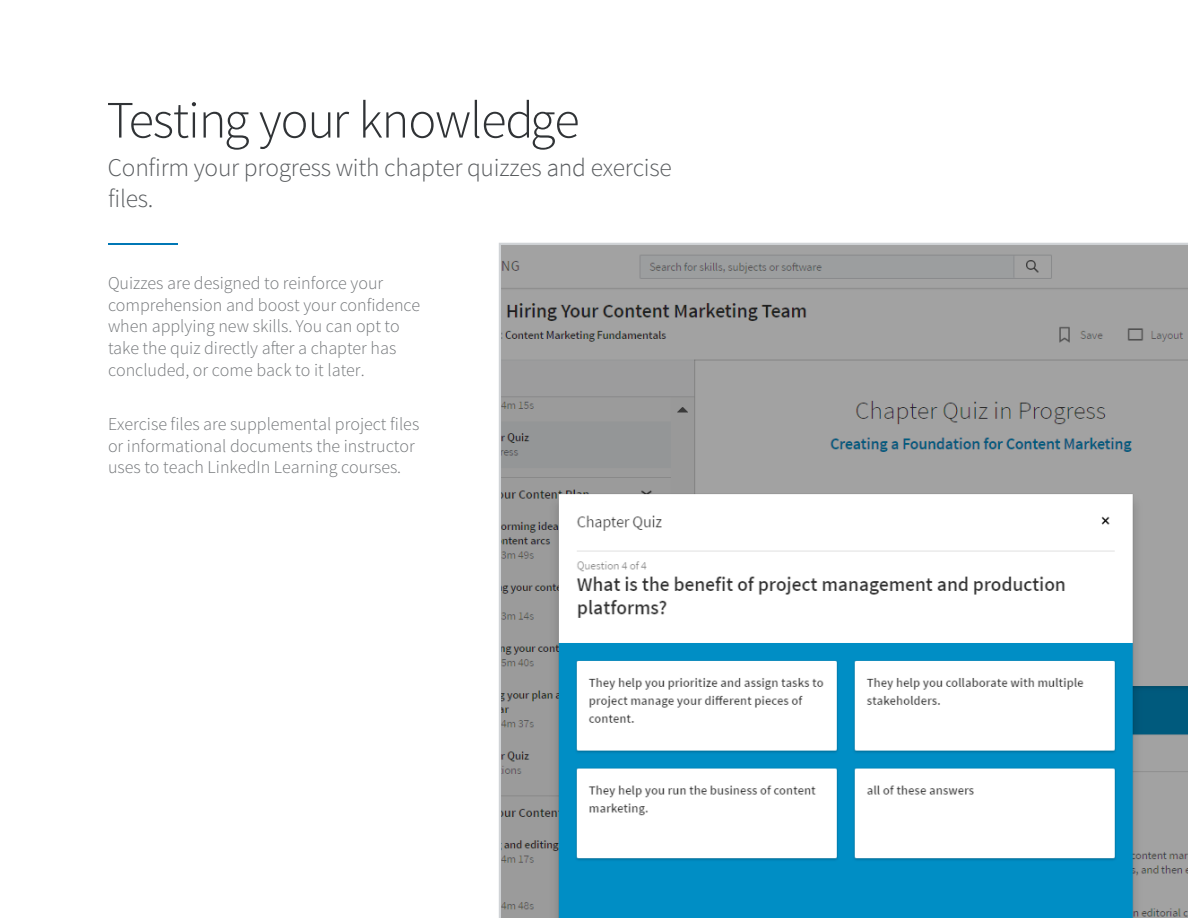
<style>
.page{position:relative;width:1188px;height:918px;background:#fff}
.page>*{position:absolute;margin:0;border:0;box-sizing:border-box;transform-origin:0 0}
.H4_-_Body_Subtitle{font:300 52.5px "Source Sans Pro";letter-spacing:-.025em;color:#303336}
.H4_-_Body_Subtitle-2{font:300 25.5px/30.6px "Source Sans Pro";letter-spacing:-.01em;color:#595c5f}
.Body_-_Bullet{font:300 18px/21.6px "Source Sans Pro";color:#737679}
</style>
<div class="page">
<hr style="left:108px;top:243px;width:70px;height:2px;background:#0077b5">
<svg style="left:499px;top:243px;width:689px;height:675px"></svg>
<p class="H4_-_Body_Subtitle" style="left:107px;top:88px;width:474px">Testing your knowledge</p>
<p class="H4_-_Body_Subtitle-2" style="left:108px;top:153px;width:565px">Confirm your progress with chapter quizzes and exercise files.</p>
<p class="Body_-_Bullet" style="left:108px;top:273px;width:314px">Quizzes are designed to reinforce your comprehension and boost your confidence when applying new skills. You can opt to take the quiz directly after a chapter has concluded, or come back to it later.</p>
<p class="Body_-_Bullet" style="left:108px;top:414px;width:313px">Exercise files are supplemental project files or informational documents the instructor uses to teach LinkedIn Learning courses.</p>
</div>
